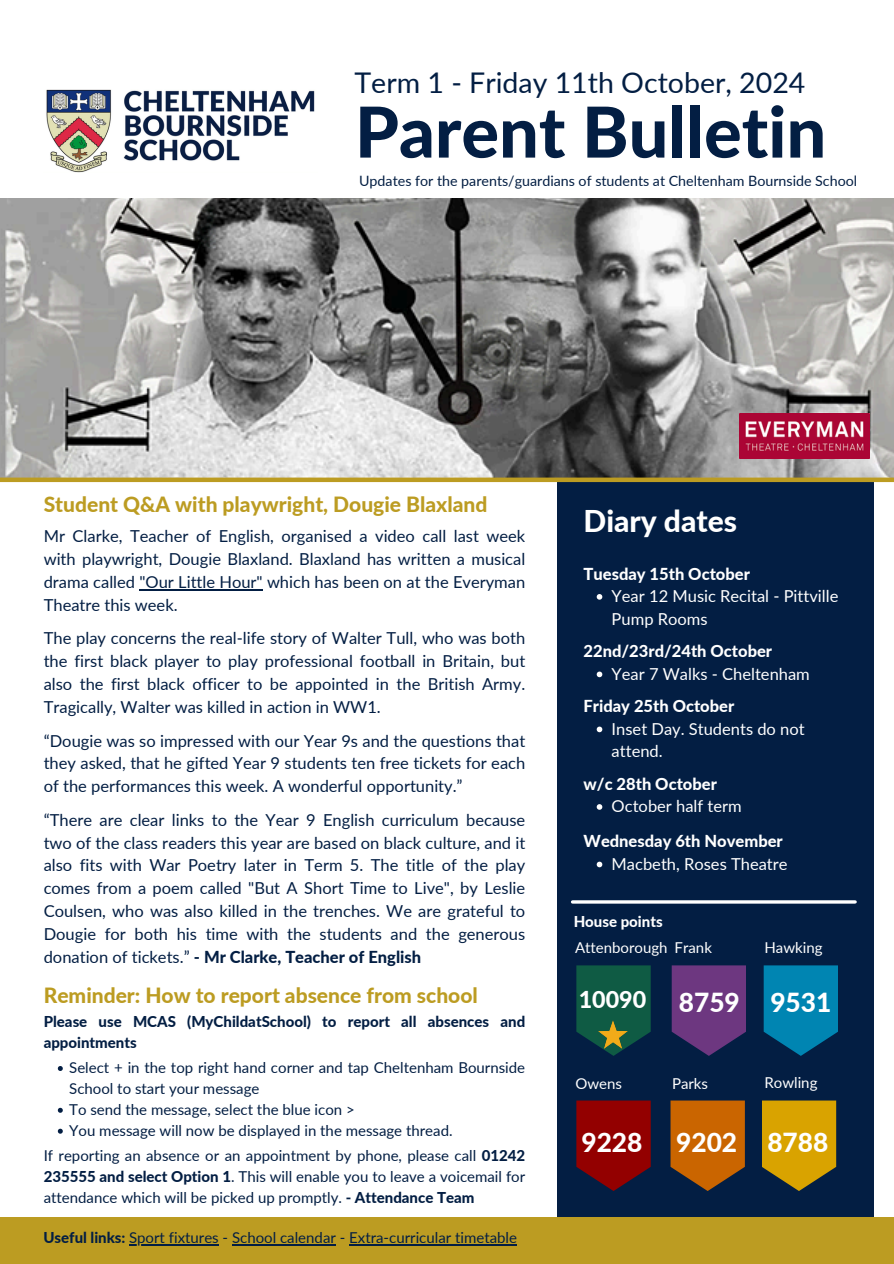
<style>
.page{position:relative;width:894px;height:1264px;background:#fff}
.page>*{position:absolute;margin:0;border:0;box-sizing:border-box;transform-origin:0 0}
.t1{font:800 70.2px "Lato";color:#031e43}
.t2{font:800 30px "Lato";color:#fff}
.t3{font:28.5px "Lato";color:#031e43}
.t4{font:800 26.25px "Lato";color:#fff}
.t5{font:800 23.25px "Lato";color:#fff}
.t6{font:800 21px "Lato";color:#bc9c22}
.t7{font:16.5px/22.8px "Lato";color:#031e43;text-align:justify}
.t8{font:16.5px/22.5px "Lato";color:#fff}
.t9{font:800 16.5px "Lato";color:#fff}
.t10{font:15px/20.9px "Lato";color:#031e43}
.t11{font:800 15px/20.9px "Lato";color:#031e43}
.t12{font:15px "Lato";color:#fff}
.t13{font:800 15px "Lato";color:#fff}
.t14{font:14.25px "Lato";color:#031e43}
.s1{font-weight:800}
</style>
<div class="page">
<div style="left:557px;top:435px;width:316px;height:798px;background:#031e43"></div>
<img style="left:46px;top:89px;width:269px;height:84px">
<hr style="left:572px;top:900px;width:282px;height:3px;background:#fff">
<img style="left:0;top:198px;width:893px;height:279px">
<div style="left:0;top:477px;width:893px;height:5px;background:#bc9c22"></div>
<svg style="left:576px;top:965px;width:74px;height:90px;background:#0d5143"></svg>
<svg style="left:671px;top:965px;width:74px;height:90px;background:#5e3377"></svg>
<svg style="left:763px;top:965px;width:74px;height:90px;background:#0077a2"></svg>
<svg style="left:670px;top:1100px;width:74px;height:90px;background:#af5b08"></svg>
<svg style="left:576px;top:1100px;width:74px;height:90px;background:#7f0308"></svg>
<svg style="left:762px;top:1100px;width:73px;height:90px;background:#bd9208"></svg>
<div style="left:0;top:1217px;width:893px;height:46px;background:#bc9c22"></div>
<hr style="left:129px;top:1244px;width:90px;height:1px;background:#031e43">
<hr style="left:232px;top:1244px;width:104px;height:1px;background:#031e43">
<hr style="left:349px;top:1244px;width:168px;height:1px;background:#031e43">
<img style="left:598px;top:1020px;width:29px;height:28px">
<img style="left:738px;top:414px;width:131px;height:45px">
<hr style="left:139px;top:589px;width:124px;height:2px;background:#031e43">
<svg style="left:596px;top:594px;width:6px;height:5px"></svg>
<svg style="left:596px;top:671px;width:6px;height:6px"></svg>
<svg style="left:596px;top:726px;width:6px;height:6px"></svg>
<svg style="left:596px;top:804px;width:6px;height:5px"></svg>
<svg style="left:596px;top:861px;width:6px;height:6px"></svg>
<svg style="left:58px;top:1066px;width:5px;height:4px"></svg>
<svg style="left:58px;top:1107px;width:5px;height:5px"></svg>
<svg style="left:58px;top:1128px;width:5px;height:5px"></svg>
<p class="t3" style="left:354px;top:65px;width:452px">Term 1 - Friday 11th October, 2024</p>
<h4 class="t1" style="left:355px;top:88px;width:472px">Parent Bulletin</h4>
<h4 class="t14" style="left:359px;top:172px;width:499px">Updates for the parents/guardians of students at Cheltenham Bournside School</h4>
<h2 class="t6" style="left:44px;top:491px;width:445px">Student Q&amp;A with playwright, Dougie Blaxland</h2>
<h6 class="t7" style="left:44px;top:524px;width:483px">Mr Clarke, Teacher of English, organised a video call last week with playwright, Dougie Blaxland. Blaxland has written a musical drama called "Our Little Hour" which has been on at the Everyman Theatre this week.</h6>
<p class="t7" style="left:44px;top:626px;width:483px">The play concerns the real-life story of Walter Tull, who was both the first black player to play professional football in Britain, but also the first black officer to be appointed in the British Army.<br>Tragically, Walter was killed in action in WW1.</p>
<h6 class="t7" style="left:44px;top:728px;width:483px">“Dougie was so impressed with our Year 9s and the questions that they asked, that he gifted Year 9 students ten free tickets for each of the performances this week. A wonderful opportunity.”</h6>
<p class="t7" style="left:44px;top:807px;width:483px">“There are clear links to the Year 9 English curriculum because two of the class readers this year are based on black culture, and it also fits with War Poetry later in Term 5. The title of the play comes from a poem called "But A Short Time to Live", by Leslie Coulsen, who was also killed in the trenches. We are grateful to Dougie for both his time with the students and the generous donation of tickets.” <span class="s1">- Mr Clarke, Teacher of English</span></p>
<p class="t6" style="left:44px;top:982px;width:435px">Reminder: How to report absence from school</p>
<p class="t11" style="left:44px;top:1011px;width:483px">Please use MCAS (MyChildatSchool) to report all absences and appointments</p>
<p class="t10" style="left:69px;top:1057px;width:457px">Select + in the top right hand corner and tap Cheltenham Bournside<br>School to start your message</p>
<p class="t10" style="left:69px;top:1098px;width:287px">To send the message, select the blue icon &gt;</p>
<p class="t10" style="left:69px;top:1119px;width:385px">You message will now be displayed in the message thread.</p>
<p class="t10" style="left:44px;top:1144px;width:483px;text-align:justify">If reporting an absence or an appointment by phone, please call <span class="s1">01242<br>235555 and select Option 1</span>. This will enable you to leave a voicemail for attendance which will be picked up promptly. <span class="s1">- Attendance Team</span></p>
<h3 class="t10" style="left:43px;top:1226px;width:475px"><span class="s1">Useful links:</span> Sport fixtures - School calendar - Extra-curricular timetable</h3>
<h4 class="t2" style="left:583px;top:502px;width:155px">Diary dates</h4>
<h6 class="t9" style="left:583px;top:563px;width:168px">Tuesday 15th October</h6>
<p class="t8" style="left:611px;top:584px;width:228px">Year 12 Music Recital - Pittville<br>Pump Rooms</p>
<h6 class="t9" style="left:583px;top:641px;width:190px">22nd/23rd/24th October</h6>
<p class="t8" style="left:611px;top:662px;width:200px">Year 7 Walks - Cheltenham</p>
<h6 class="t9" style="left:583px;top:696px;width:152px">Friday 25th October</h6>
<p class="t8" style="left:611px;top:717px;width:194px">Inset Day. Students do not attend.</p>
<p class="t9" style="left:583px;top:773px;width:135px">w/c 28th October</p>
<p class="t8" style="left:611px;top:794px;width:132px">October half term</p>
<h5 class="t9" style="left:583px;top:831px;width:201px">Wednesday 6th November</h5>
<p class="t8" style="left:611px;top:852px;width:177px">Macbeth, Roses Theatre</p>
<p class="t13" style="left:573px;top:911px;width:90px">House points</p>
<p class="t12" style="left:575px;top:938px;width:94px">Attenborough</p>
<h4 class="t12" style="left:674px;top:938px;width:39px">Frank</h4>
<p class="t12" style="left:764px;top:938px;width:60px">Hawking</p>
<p class="t5" style="left:578px;top:984px;width:69px">10090</p>
<h5 class="t4" style="left:678px;top:985px;width:62px">8759</h5>
<p class="t4" style="left:770px;top:985px;width:62px">9531</p>
<h5 class="t12" style="left:575px;top:1074px;width:48px">Owens</h5>
<h4 class="t12" style="left:671px;top:1074px;width:38px">Parks</h4>
<p class="t12" style="left:764px;top:1073px;width:54px">Rowling</p>
<h6 class="t4" style="left:581px;top:1126px;width:62px">9228</h6>
<h6 class="t4" style="left:767px;top:1126px;width:62px">8788</h6>
<p class="t4" style="left:676px;top:1126px;width:62px">9202</p>
</div>
